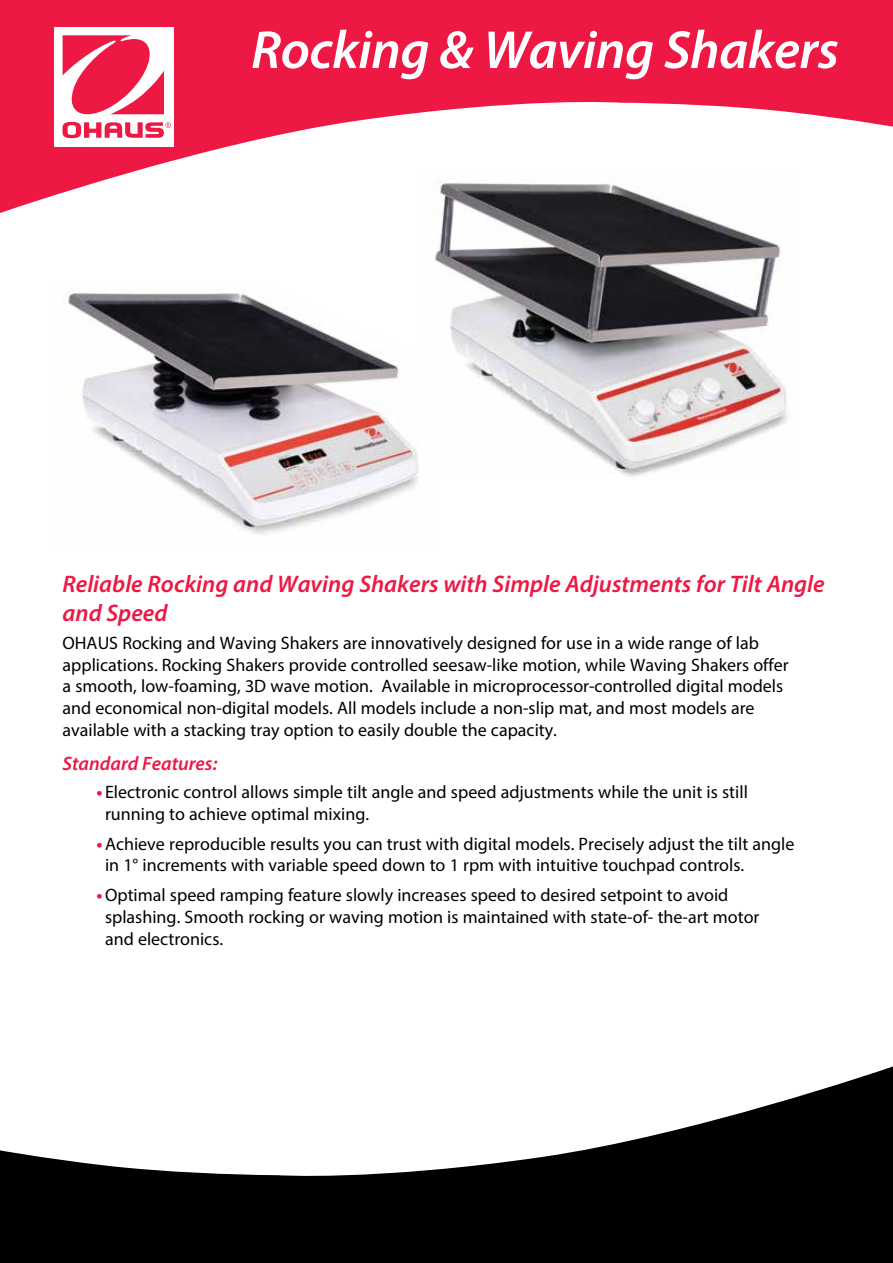
<style>
.page{position:relative;width:893px;height:1263px;background:#fff}
.page>*{position:absolute;margin:0;border:0;box-sizing:border-box;transform-origin:0 0}
.t1{font:italic 600 54px "Myriad Pro";letter-spacing:-.01em;color:#fff}
.t2{font:italic 600 24px/28.8px "Myriad Pro";color:#ed1844}
.t3{font:italic 600 19.5px "Myriad Pro";color:#ed1844}
.t4{font:18px/21.6px "Myriad Pro";color:#000}
.s1{font-weight:700;color:#ed1844}
</style>
<div class="page">
<svg style="left:0;top:0;width:893px;height:213px;fill:#ed1844"></svg>
<div style="left:54px;top:27px;width:120px;height:119px;background:#fff"></div>
<svg style="left:62px;top:35px;width:109px;height:103px"></svg>
<svg style="left:0;top:1066px;width:893px;height:197px;fill:#000"></svg>
<img style="left:419px;top:172px;width:378px;height:305px">
<img style="left:68px;top:282px;width:364px;height:253px">
<h1 class="t1" style="left:251px;top:16px;width:589px">Rocking &amp; Waving Shakers</h1>
<h2 class="t2" style="left:63px;top:569px;width:764px">Reliable Rocking and Waving Shakers with Simple Adjustments for Tilt Angle and Speed</h2>
<p class="t4" style="left:63px;top:632px;width:728px">OHAUS Rocking and Waving Shakers are innovatively designed for use in a wide range of lab applications. Rocking Shakers provide controlled seesaw-like motion, while Waving Shakers offer a smooth, low-foaming, 3D wave motion. Available in microprocessor-controlled digital models and economical non-digital models. All models include a non-slip mat, and most models are available with a stacking tray option to easily double the capacity.</p>
<p class="t3" style="left:63px;top:751px;width:156px">Standard Features:</p>
<p class="t4" style="left:105px;top:781px;width:644px;text-indent:-8px"><span class="s1">•</span> Electronic control allows simple tilt angle and speed adjustments while the unit is still running to achieve optimal mixing.</p>
<p class="t4" style="left:105px;top:833px;width:691px;text-indent:-8px"><span class="s1">•</span>Achieve reproducible results you can trust with digital models. Precisely adjust the tilt angle in 1° increments with variable speed down to 1 rpm with intuitive touchpad controls.</p>
<p class="t4" style="left:105px;top:884px;width:656px;text-indent:-8px"><span class="s1">•</span>Optimal speed ramping feature slowly increases speed to desired setpoint to avoid splashing. Smooth rocking or waving motion is maintained with state-of- the-art motor and electronics.</p>
</div>
